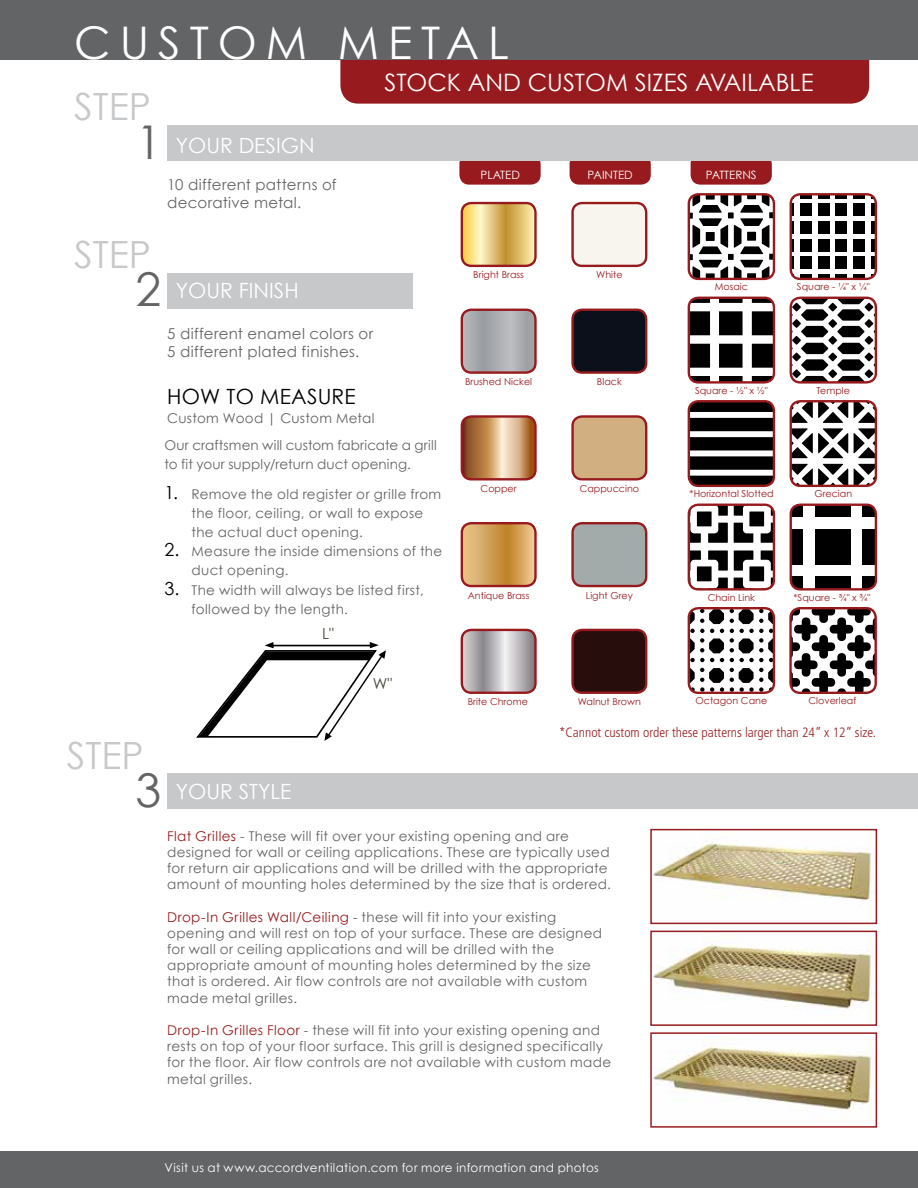
<style>
.page{position:relative;width:918px;height:1188px;background:#fff}
.page>*{position:absolute;margin:0;border:0;box-sizing:border-box;transform-origin:0 0}
.t1{font:46.5px "Century Gothic";color:#636466}
.t2{font:45px "Century Gothic";letter-spacing:.2em;color:#fff}
.t3{font:37.5px "Century Gothic";color:#c7c8ca}
.t4{font:24px "Century Gothic";color:#fff}
.t5{font:21px "Century Gothic";color:#fff}
.t6{font:21px "Century Gothic";letter-spacing:.01em;color:#000}
.t7{font:15.15px "Century Gothic";color:#4b493e}
.t8{font:15px/18px "Century Gothic";letter-spacing:.02em;color:#636466}
.t9{font:13.5px/16.2px "Century Gothic";letter-spacing:.025em;color:#636466}
.t10{font:300 condensed 13.5px "Frutiger";color:#981f20}
.t11{font:12px "Century Gothic";letter-spacing:.03em;color:#fff}
.t12{font:11.55px "Century Gothic";color:#fff}
.t13{font:9.6px "Century Gothic";color:#971b1e}
.s1{font-size:18px;color:#000}
.s2{color:#971b1e}
</style>
<div class="page">
<div style="left:570px;top:154px;width:81px;height:31px;background:#971b1e;border-radius:10px"></div>
<div style="left:691px;top:154px;width:81px;height:31px;background:#971b1e;border-radius:10px"></div>
<div style="left:459px;top:154px;width:82px;height:31px;background:#971b1e;border-radius:10px"></div>
<svg style="left:690px;top:196px;width:82px;height:82px"></svg>
<div style="left:688px;top:193px;width:87px;height:87px;border:2px solid #971b1e;border-radius:10px"></div>
<svg style="left:791px;top:196px;width:83px;height:83px"></svg>
<div style="left:790px;top:193px;width:87px;height:87px;border:2px solid #971b1e;border-radius:10px"></div>
<svg style="left:689px;top:298px;width:85px;height:83px"></svg>
<div style="left:688px;top:297px;width:87px;height:87px;border:2px solid #971b1e;border-radius:10px"></div>
<svg style="left:791px;top:298px;width:84px;height:83px"></svg>
<div style="left:790px;top:297px;width:87px;height:87px;border:2px solid #971b1e;border-radius:10px"></div>
<svg style="left:791px;top:402px;width:83px;height:83px"></svg>
<div style="left:790px;top:400px;width:87px;height:87px;border:2px solid #971b1e;border-radius:10px"></div>
<svg style="left:690px;top:403px;width:82px;height:82px"></svg>
<div style="left:688px;top:400px;width:87px;height:87px;border:2px solid #971b1e;border-radius:10px"></div>
<svg style="left:793px;top:564px;width:81px;height:1px"></svg>
<div style="left:791px;top:505px;width:12px;height:12px;background:#000"></div>
<div style="left:815px;top:505px;width:36px;height:12px;background:#000"></div>
<div style="left:862px;top:505px;width:14px;height:12px;background:#000"></div>
<div style="left:791px;top:529px;width:12px;height:35px;background:#000"></div>
<div style="left:815px;top:529px;width:36px;height:35px;background:#000"></div>
<div style="left:862px;top:529px;width:14px;height:35px;background:#000"></div>
<div style="left:791px;top:576px;width:12px;height:13px;background:#000"></div>
<div style="left:815px;top:576px;width:36px;height:13px;background:#000"></div>
<div style="left:862px;top:576px;width:14px;height:13px;background:#000"></div>
<div style="left:790px;top:504px;width:87px;height:87px;border:2px solid #971b1e;border-radius:10px"></div>
<svg style="left:689px;top:505px;width:85px;height:83px"></svg>
<div style="left:688px;top:504px;width:87px;height:87px;border:2px solid #971b1e;border-radius:10px"></div>
<svg style="left:792px;top:610px;width:82px;height:81px"></svg>
<div style="left:789px;top:607px;width:88px;height:87px;border:2px solid #971b1e;border-radius:10px"></div>
<svg style="left:690px;top:610px;width:82px;height:82px"></svg>
<div style="left:688px;top:607px;width:87px;height:87px;border:2px solid #971b1e;border-radius:10px"></div>
<div style="left:573px;top:203px;width:73px;height:63px;background:#f8f5ee;border-radius:10px"></div>
<div style="left:571px;top:202px;width:76px;height:65px;border:2px solid #971b1e;border-radius:10px"></div>
<div style="left:573px;top:310px;width:73px;height:63px;background:#0c101b;border-radius:10px"></div>
<div style="left:571px;top:309px;width:76px;height:65px;border:2px solid #971b1e;border-radius:10px"></div>
<div style="left:573px;top:416px;width:73px;height:63px;background:#d1af81;border-radius:10px"></div>
<div style="left:571px;top:415px;width:76px;height:66px;border:2px solid #971b1e;border-radius:10px"></div>
<div style="left:573px;top:523px;width:73px;height:63px;background:#a2abaa;border-radius:10px"></div>
<div style="left:571px;top:522px;width:76px;height:65px;border:2px solid #971b1e;border-radius:10px"></div>
<div style="left:573px;top:630px;width:73px;height:63px;background:#270e0c;border-radius:10px"></div>
<div style="left:571px;top:629px;width:76px;height:65px;border:2px solid #971b1e;border-radius:10px"></div>
<svg style="left:462px;top:204px;width:72px;height:61px;background:#e5c879"></svg>
<div style="left:461px;top:202px;width:76px;height:65px;border:2px solid #971b1e;border-radius:10px"></div>
<svg style="left:462px;top:310px;width:72px;height:61px;background:#aaabae"></svg>
<div style="left:461px;top:309px;width:76px;height:65px;border:2px solid #971b1e;border-radius:10px"></div>
<svg style="left:464px;top:418px;width:70px;height:60px;background:#c49567"></svg>
<div style="left:461px;top:415px;width:76px;height:66px;border:2px solid #971b1e;border-radius:10px"></div>
<svg style="left:462px;top:525px;width:72px;height:61px;background:#d4a45c"></svg>
<div style="left:461px;top:522px;width:76px;height:65px;border:2px solid #971b1e;border-radius:10px"></div>
<svg style="left:462px;top:630px;width:72px;height:61px;background:#b8b4b8"></svg>
<div style="left:461px;top:629px;width:76px;height:65px;border:2px solid #971b1e;border-radius:10px"></div>
<div style="left:340px;top:30px;width:529px;height:74px;background:#971b1e;border-radius:18px"></div>
<div style="left:0;top:0;width:918px;height:59px;background:#636466"></div>
<div style="left:167px;top:125px;width:751px;height:35px;background:#c7c8ca"></div>
<div style="left:167px;top:773px;width:751px;height:36px;background:#c7c8ca"></div>
<div style="left:167px;top:273px;width:246px;height:35px;background:#c7c8ca"></div>
<div style="left:0;top:1152px;width:918px;height:36px;background:#636466"></div>
<img style="left:653px;top:841px;width:219px;height:59px">
<div style="left:650px;top:829px;width:227px;height:95px;border:2px solid #971b1e"></div>
<img style="left:653px;top:943px;width:219px;height:66px">
<div style="left:650px;top:931px;width:227px;height:95px;border:2px solid #971b1e"></div>
<img style="left:653px;top:1045px;width:219px;height:65px">
<div style="left:650px;top:1032px;width:227px;height:96px;border:2px solid #971b1e"></div>
<svg style="left:196px;top:642px;width:190px;height:99px"></svg>
<hr style="left:272px;top:645px;width:100px;height:1px;background:#000">
<h2 class="t2" style="left:74px;top:15px;width:436px">CUSTOM METAL</h2>
<h3 class="t3" style="left:74px;top:84px;width:78px">STEP</h3>
<h1 class="t1" style="left:136px;top:113px;width:27px">1</h1>
<h3 class="t5" style="left:176px;top:132px;width:140px">YOUR DESIGN</h3>
<p class="t8" style="left:167px;top:176px;width:171px">10 different patterns of decorative metal.</p>
<h3 class="t4" style="left:384px;top:67px;width:431px">STOCK AND CUSTOM SIZES AVAILABLE</h3>
<p class="t12" style="left:481px;top:168px;width:41px">PLATED</p>
<p class="t12" style="left:588px;top:168px;width:47px">PAINTED</p>
<p class="t12" style="left:706px;top:168px;width:52px">PATTERNS</p>
<h3 class="t3" style="left:74px;top:232px;width:78px">STEP</h3>
<h1 class="t1" style="left:136px;top:261px;width:27px">2</h1>
<h3 class="t5" style="left:176px;top:278px;width:125px">YOUR FINISH</h3>
<p class="t8" style="left:167px;top:325px;width:208px">5 different enamel colors or<br>5 different plated finishes.</p>
<h3 class="t6" style="left:167px;top:384px;width:190px">HOW TO MEASURE</h3>
<p class="t9" style="left:167px;top:410px;width:209px">Custom Wood | Custom Metal</p>
<p class="t13" style="left:473px;top:268px;width:52px">Bright Brass</p>
<p class="t13" style="left:596px;top:268px;width:28px">White</p>
<p class="t13" style="left:465px;top:376px;width:69px">Brushed Nickel</p>
<p class="t13" style="left:597px;top:376px;width:26px">Black</p>
<p class="t13" style="left:715px;top:281px;width:35px">Mosaic</p>
<p class="t13" style="left:797px;top:281px;width:74px">Square - ¼" x ¼"</p>
<p class="t13" style="left:695px;top:384px;width:74px">Square - ½" x ½"</p>
<p class="t13" style="left:817px;top:384px;width:35px">Temple</p>
<p class="t9" style="left:165px;top:435px;width:274px;line-height:19.2px">Our craftsmen will custom fabricate a grill to fit your supply/return duct opening.</p>
<p class="t9" style="left:192px;top:484px;width:251px;line-height:19.2px;text-indent:-27px"><span class="s1">1.</span> Remove the old register or grille from the floor, ceiling, or wall to expose the actual duct opening.</p>
<p class="t9" style="left:192px;top:542px;width:252px;line-height:19.2px;text-indent:-27px"><span class="s1">2.</span> Measure the inside dimensions of the duct opening.</p>
<p class="t9" style="left:192px;top:580px;width:234px;line-height:19.2px;text-indent:-27px"><span class="s1">3.</span> The width will always be listed first, followed by the length.</p>
<p class="t7" style="left:322px;top:625px;width:13px">L"</p>
<h3 class="t3" style="left:67px;top:733px;width:78px">STEP</h3>
<h1 class="t1" style="left:136px;top:762px;width:27px">3</h1>
<h3 class="t5" style="left:176px;top:779px;width:117px">YOUR STYLE</h3>
<p class="t7" style="left:373px;top:675px;width:21px">W"</p>
<p class="t13" style="left:481px;top:483px;width:38px">Copper</p>
<p class="t13" style="left:580px;top:483px;width:61px">Cappuccino</p>
<p class="t13" style="left:690px;top:488px;width:86px">*Horizontal Slotted</p>
<p class="t13" style="left:814px;top:488px;width:39px">Grecian</p>
<p class="t13" style="left:468px;top:590px;width:63px">Antique Brass</p>
<p class="t13" style="left:586px;top:590px;width:48px">Light Grey</p>
<p class="t13" style="left:708px;top:591px;width:49px">Chain Link</p>
<p class="t13" style="left:794px;top:591px;width:78px">*Square - ¾" x ¾"</p>
<p class="t13" style="left:468px;top:696px;width:62px">Brite Chrome</p>
<p class="t13" style="left:578px;top:696px;width:64px">Walnut Brown</p>
<p class="t13" style="left:696px;top:695px;width:73px">Octagon Cane</p>
<p class="t13" style="left:809px;top:695px;width:49px">Cloverleaf</p>
<p class="t10" style="left:559px;top:725px;width:318px">*Cannot custom order these patterns larger than 24” x 12” size.</p>
<p class="t9" style="left:167px;top:828px;width:445px"><span class="s2">Flat Grilles</span> - These will fit over your existing opening and are designed for wall or ceiling applications. These are typically used for return air applications and will be drilled with the appropriate amount of mounting holes determined by the size that is ordered.</p>
<p class="t9" style="left:167px;top:909px;width:436px"><span class="s2">Drop-In Grilles Wall/Ceiling</span> - these will fit into your existing opening and will rest on top of your surface. These are designed for wall or ceiling applications and will be drilled with the appropriate amount of mounting holes determined by the size that is ordered. Air flow controls are not available with custom made metal grilles.</p>
<p class="t9" style="left:167px;top:1022px;width:445px"><span class="s2">Drop-In Grilles Floor</span> - these will fit into your existing opening and rests on top of your floor surface. This grill is designed specifically for the floor. Air flow controls are not available with custom made metal grilles.</p>
<p class="t11" style="left:165px;top:1161px;width:436px">Visit us at www.accordventilation.com for more information and photos</p>
</div>
